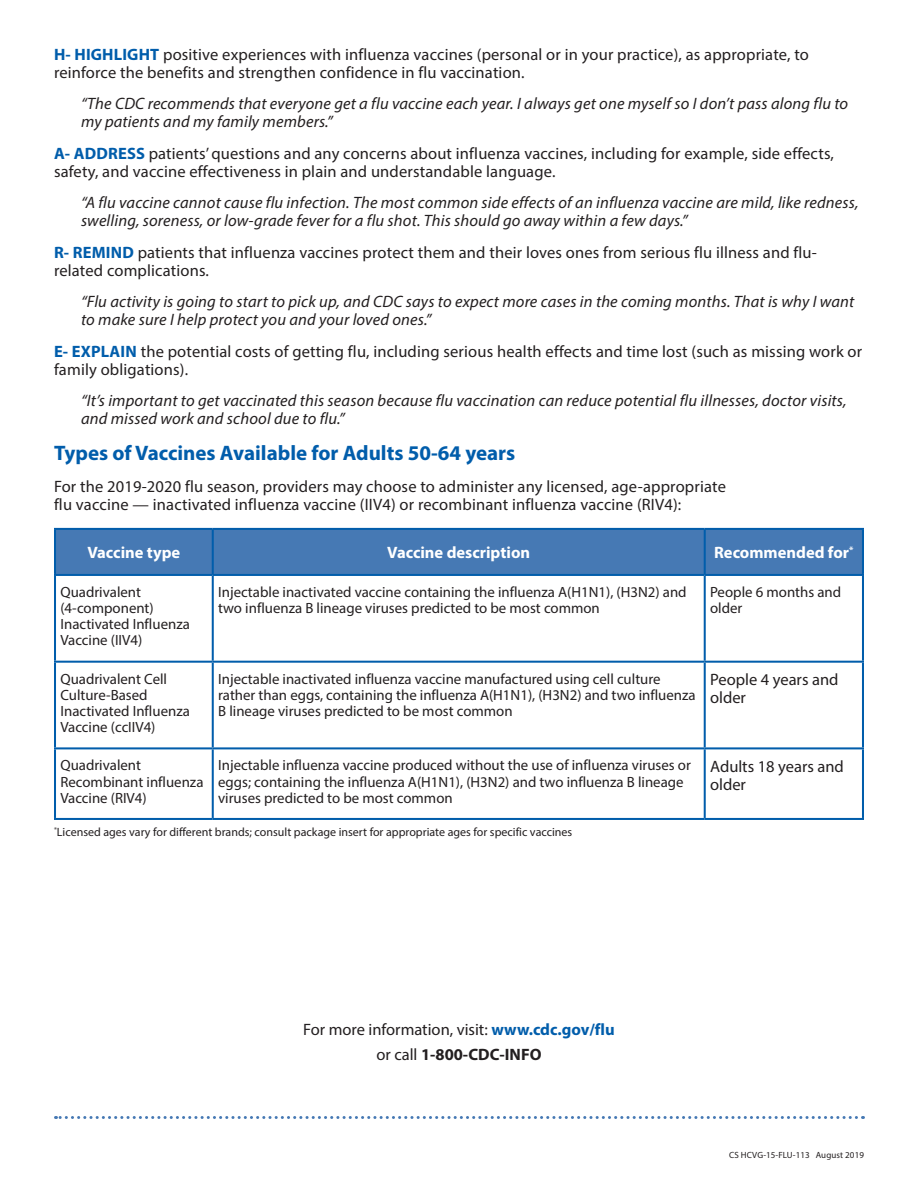
<style>
.page{position:relative;width:918px;height:1188px;background:#fff}
.page>*{position:absolute;margin:0;border:0;box-sizing:border-box;transform-origin:0 0}
.B1__Body{font:700 21px "Myriad Pro";color:#015dab}
.B1__Body-2{font:16.5px/18px "Myriad Pro";letter-spacing:.01em;color:#231f20}
.L2_indent{font:italic 16.5px/18px "Myriad Pro";letter-spacing:.01em;color:#231f20}
.TD{font:16.5px/18px "Myriad Pro";color:#231f20}
.TH{font:700 16.5px "Myriad Pro";color:#fff}
.TD-2{font:700 16.5px "Myriad Pro";color:#231f20}
.TD-3{font:14.85px/16.2px "Myriad Pro";color:#231f20}
.TD_smaller{font:12px "Myriad Pro";color:#231f20}
.t1{font:9px "Myriad Pro";letter-spacing:.01em;color:#231f20}
.s1{font-weight:700;color:#015dab}
.s2{font-weight:400}
</style>
<div class="page">
<div style="left:56px;top:530px;width:806px;height:44px;background:#4679b4"></div>
<hr style="left:54px;top:528px;width:159px;height:2px;background:#015dab">
<hr style="left:54px;top:530px;width:2px;height:44px;background:#015dab">
<hr style="left:213px;top:528px;width:492px;height:2px;background:#015dab">
<hr style="left:212px;top:530px;width:2px;height:44px;background:#015dab">
<hr style="left:705px;top:528px;width:159px;height:2px;background:#015dab">
<hr style="left:704px;top:530px;width:2px;height:44px;background:#015dab">
<hr style="left:862px;top:530px;width:2px;height:44px;background:#015dab">
<hr style="left:54px;top:574px;width:159px;height:2px;background:#015dab">
<hr style="left:213px;top:574px;width:492px;height:2px;background:#015dab">
<hr style="left:705px;top:574px;width:159px;height:2px;background:#015dab">
<hr style="left:54px;top:576px;width:2px;height:85px;background:#015dab">
<hr style="left:212px;top:576px;width:2px;height:85px;background:#015dab">
<hr style="left:704px;top:576px;width:2px;height:85px;background:#015dab">
<hr style="left:862px;top:576px;width:2px;height:85px;background:#015dab">
<hr style="left:54px;top:661px;width:159px;height:2px;background:#015dab">
<hr style="left:54px;top:663px;width:2px;height:84px;background:#015dab">
<hr style="left:213px;top:661px;width:492px;height:2px;background:#015dab">
<hr style="left:212px;top:663px;width:2px;height:84px;background:#015dab">
<hr style="left:705px;top:661px;width:159px;height:2px;background:#015dab">
<hr style="left:704px;top:663px;width:2px;height:84px;background:#015dab">
<hr style="left:862px;top:663px;width:2px;height:84px;background:#015dab">
<hr style="left:54px;top:747px;width:159px;height:2px;background:#015dab">
<hr style="left:54px;top:749px;width:2px;height:69px;background:#015dab">
<hr style="left:213px;top:747px;width:492px;height:2px;background:#015dab">
<hr style="left:212px;top:749px;width:2px;height:69px;background:#015dab">
<hr style="left:705px;top:747px;width:159px;height:2px;background:#015dab">
<hr style="left:704px;top:749px;width:2px;height:69px;background:#015dab">
<hr style="left:862px;top:749px;width:2px;height:69px;background:#015dab">
<hr style="left:54px;top:818px;width:159px;height:2px;background:#015dab">
<hr style="left:213px;top:818px;width:492px;height:2px;background:#015dab">
<hr style="left:705px;top:818px;width:159px;height:2px;background:#015dab">
<svg style="left:56px;top:1116px;width:800px;height:3px"></svg>
<p class="B1__Body-2" style="left:54px;top:45px;width:756px"><span class="s1">H- HIGHLIGHT</span> positive experiences with influenza vaccines (personal or in your practice), as appropriate, to reinforce the benefits and strengthen confidence in flu vaccination.</p>
<h2 class="L2_indent" style="left:81px;top:95px;width:769px">“The CDC recommends that everyone get a flu vaccine each year. I always get one myself so I don’t pass along flu to my patients and my family members.”</h2>
<p class="B1__Body-2" style="left:54px;top:144px;width:781px"><span class="s1">A- ADDRESS</span> patients’ questions and any concerns about influenza vaccines, including for example, side effects, safety, and vaccine effectiveness in plain and understandable language.</p>
<h2 class="L2_indent" style="left:81px;top:194px;width:779px">“A flu vaccine cannot cause flu infection. The most common side effects of an influenza vaccine are mild, like redness, swelling, soreness, or low-grade fever for a flu shot. This should go away within a few days.”</h2>
<p class="B1__Body-2" style="left:54px;top:243px;width:764px"><span class="s1">R- REMIND</span> patients that influenza vaccines protect them and their loves ones from serious flu illness and flu&shy;related complications.</p>
<h2 class="L2_indent" style="left:81px;top:293px;width:775px">“Flu activity is going to start to pick up, and CDC says to expect more cases in the coming months. That is why I want to make sure I help protect you and your loved ones.”</h2>
<p class="B1__Body-2" style="left:54px;top:342px;width:810px"><span class="s1">E- EXPLAIN</span> the potential costs of getting flu, including serious health effects and time lost (such as missing work or family obligations).</p>
<h2 class="L2_indent" style="left:81px;top:392px;width:767px">“It’s important to get vaccinated this season because flu vaccination can reduce potential flu illnesses, doctor visits, and missed work and school due to flu.”</h2>
<p class="B1__Body" style="left:54px;top:440px;width:463px">Types of Vaccines Available for Adults 50-64 years</p>
<p class="B1__Body-2" style="left:54px;top:477px;width:673px">For the 2019-2020 flu season, providers may choose to administer any licensed, age-appropriate flu vaccine — inactivated influenza vaccine (IIV4) or recombinant influenza vaccine (RIV4):</p>
<h2 class="TH" style="left:87px;top:542px;width:94px">Vaccine type</h2>
<h2 class="TH" style="left:387px;top:542px;width:145px">Vaccine description</h2>
<h2 class="TH" style="left:714px;top:542px;width:141px">Recommended for<sup>*</sup></h2>
<p class="TD-3" style="left:60px;top:584px;width:131px">Quadrivalent (4-component)<br>Inactivated Influenza<br>Vaccine (IIV4)</p>
<p class="TD-3" style="left:218px;top:584px;width:470px">Injectable inactivated vaccine containing the influenza A(H1N1), (H3N2) and two influenza B lineage viruses predicted to be most common</p>
<p class="TD-3" style="left:710px;top:584px;width:133px">People 6 months and older</p>
<p class="TD-3" style="left:60px;top:670px;width:131px">Quadrivalent Cell<br>Culture-Based<br>Inactivated Influenza<br>Vaccine (ccIIV4)</p>
<p class="TD-3" style="left:218px;top:670px;width:479px">Injectable inactivated influenza vaccine manufactured using cell culture rather than eggs, containing the influenza A(H1N1), (H3N2) and two influenza<br>B lineage viruses predicted to be most common</p>
<p class="TD" style="left:710px;top:670px;width:130px">People 4 years and older</p>
<p class="TD-3" style="left:60px;top:757px;width:145px">Quadrivalent<br>Recombinant influenza<br>Vaccine (RIV4)</p>
<p class="TD-3" style="left:218px;top:757px;width:474px">Injectable influenza vaccine produced without the use of influenza viruses or eggs; containing the influenza A(H1N1), (H3N2) and two influenza B lineage viruses predicted to be most common</p>
<p class="TD" style="left:710px;top:757px;width:135px">Adults 18 years and older</p>
<p class="TD_smaller" style="left:54px;top:825px;width:520px"><sup>*</sup>Licensed ages vary for different brands; consult package insert for appropriate ages for specific vaccines</p>
<p class="TD" style="left:303px;top:1020px;width:313px">For more information, visit: <span class="s1">www.cdc.gov/flu</span></p>
<p class="TD-2" style="left:376px;top:1044px;width:167px"><span class="s2">or call</span> 1-800-CDC-INFO</p>
<p class="t1" style="left:729px;top:1149px;width:136px">CS HCVG-15-FLU-113 August 2019</p>
</div>
